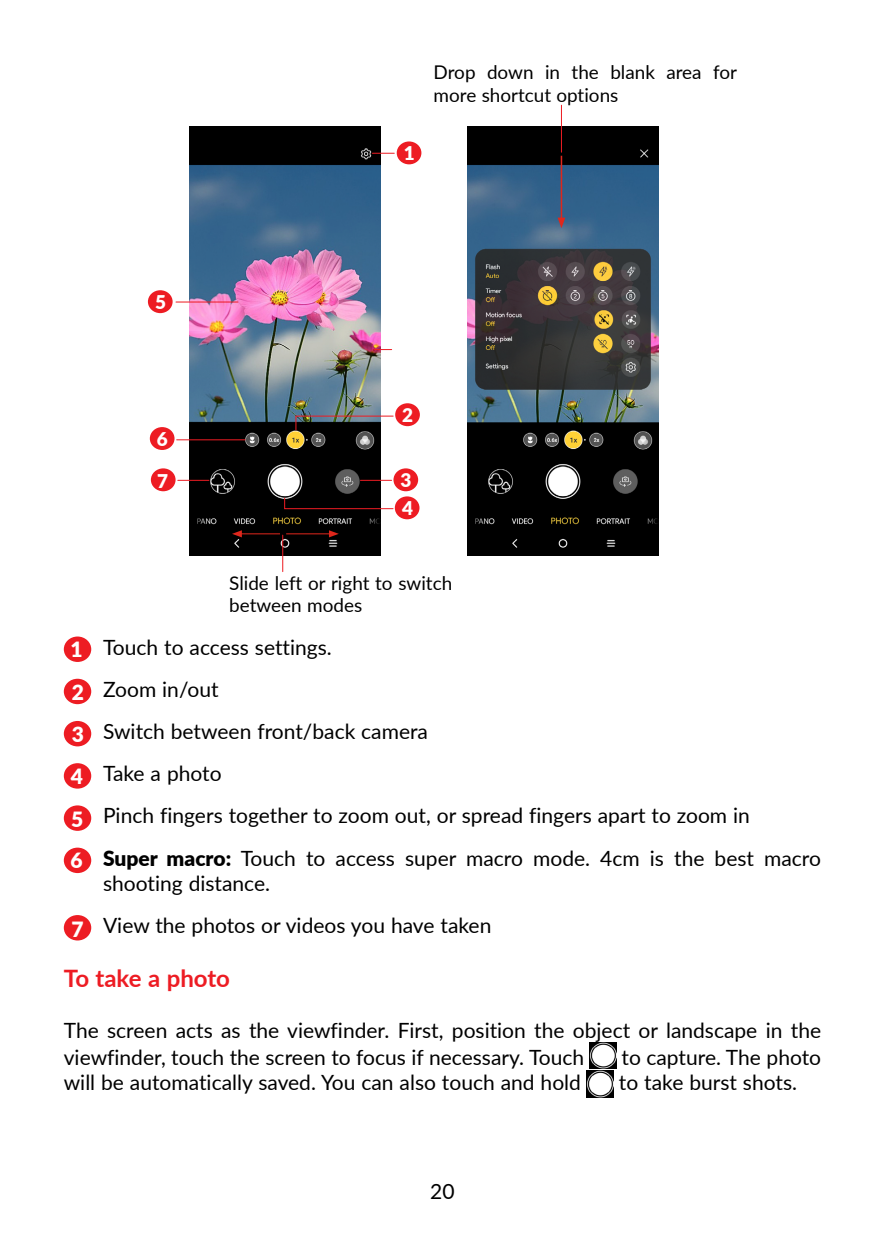
<style>
.page{position:relative;width:885px;height:1259px;background:#fff}
.page>*{position:absolute;margin:0;border:0;box-sizing:border-box;transform-origin:0 0}
.Heading_2{font:700 24px "Lato";color:#ed1c23}
.Body{font:21px/25.2px "Lato";color:#000}
.Body-2{font:900 21px "Lato";color:#fff}
.Body-3{font:18.9px/22.6px "Lato";color:#000}
.Body-4{font:900 18.9px "Lato";color:#fff}
.s1{font-weight:900}
</style>
<div class="page">
<img style="left:189px;top:126px;width:191px;height:429px">
<hr style="left:360px;top:480px;width:31px;height:1px;background:#ed1c23">
<hr style="left:177px;top:439px;width:68px;height:1px;background:#ed1c23">
<hr style="left:176px;top:301px;width:62px;height:1px;background:#ed1c23">
<svg style="left:295px;top:415px;width:99px;height:16px;background:#4f4a4c"></svg>
<div style="left:396px;top:141px;width:25px;height:23px;background:#ed1c23;border-radius:50%"></div>
<svg style="left:372px;top:153px;width:22px;height:1px"></svg>
<svg style="left:283px;top:497px;width:111px;height:13px"></svg>
<svg style="left:374px;top:349px;width:17px;height:1px"></svg>
<div style="left:395px;top:403px;width:25px;height:23px;background:#ed1c23;border-radius:50%"></div>
<div style="left:393px;top:468px;width:25px;height:23px;background:#ed1c23;border-radius:50%"></div>
<div style="left:395px;top:496px;width:24px;height:23px;background:#ed1c23;border-radius:50%"></div>
<div style="left:148px;top:290px;width:24px;height:23px;background:#ed1c23;border-radius:50%"></div>
<div style="left:150px;top:427px;width:24px;height:23px;background:#ed1c23;border-radius:50%"></div>
<div style="left:151px;top:468px;width:24px;height:23px;background:#ed1c23;border-radius:50%"></div>
<hr style="left:178px;top:480px;width:31px;height:1px;background:#ed1c23">
<img style="left:467px;top:126px;width:191px;height:429px">
<hr style="left:560px;top:156px;width:2px;height:64px;background:#df271c">
<svg style="left:557px;top:218px;width:8px;height:10px"></svg>
<hr style="left:561px;top:105px;width:1px;height:47px;background:#ed1c23">
<hr style="left:239px;top:533px;width:41px;height:1px;background:#df271c">
<svg style="left:232px;top:530px;width:10px;height:7px"></svg>
<hr style="left:286px;top:533px;width:45px;height:1px;background:#df271c">
<svg style="left:329px;top:530px;width:10px;height:7px"></svg>
<hr style="left:282px;top:535px;width:1px;height:36px;background:#ed1c23">
<div style="left:64px;top:636px;width:27px;height:26px;background:#ed1c23;border-radius:50%"></div>
<div style="left:64px;top:679px;width:27px;height:25px;background:#ed1c23;border-radius:50%"></div>
<div style="left:64px;top:721px;width:27px;height:25px;background:#ed1c23;border-radius:50%"></div>
<div style="left:64px;top:763px;width:27px;height:25px;background:#ed1c23;border-radius:50%"></div>
<div style="left:64px;top:805px;width:27px;height:26px;background:#ed1c23;border-radius:50%"></div>
<div style="left:64px;top:847px;width:27px;height:26px;background:#ed1c23;border-radius:50%"></div>
<div style="left:64px;top:915px;width:27px;height:25px;background:#ed1c23;border-radius:50%"></div>
<img style="left:589px;top:1042px;width:27px;height:26px">
<img style="left:586px;top:1070px;width:27px;height:27px">
<p class="Body-4" style="left:155px;top:288px;width:12px">5</p>
<p class="Body-4" style="left:157px;top:425px;width:12px">6</p>
<p class="Body-4" style="left:157px;top:466px;width:12px">7</p>
<p class="Body-4" style="left:403px;top:139px;width:12px">1</p>
<p class="Body-3" style="left:433px;top:60px;width:305px">Drop down in the blank area for more shortcut options</p>
<p class="Body-4" style="left:402px;top:400px;width:12px">2</p>
<p class="Body-4" style="left:400px;top:466px;width:12px">3</p>
<p class="Body-4" style="left:402px;top:494px;width:12px">4</p>
<p class="Body-3" style="left:229px;top:570px;width:224px">Slide left or right to switch between modes</p>
<p class="Body-2" style="left:71px;top:634px;width:14px">1</p>
<p class="Body" style="left:103px;top:633px;width:230px">Touch to access settings.</p>
<p class="Body-2" style="left:72px;top:676px;width:14px">2</p>
<p class="Body" style="left:103px;top:675px;width:117px">Zoom in/out</p>
<p class="Body-2" style="left:72px;top:719px;width:14px">3</p>
<p class="Body" style="left:103px;top:718px;width:326px">Switch between front/back camera</p>
<p class="Body-2" style="left:71px;top:760px;width:14px">4</p>
<p class="Body" style="left:103px;top:760px;width:120px">Take a photo</p>
<p class="Body-2" style="left:71px;top:803px;width:14px">5</p>
<p class="Body" style="left:103px;top:802px;width:648px">Pinch fingers together to zoom out, or spread fingers apart to zoom in</p>
<p class="Body-2" style="left:71px;top:845px;width:14px">6</p>
<p class="Body" style="left:103px;top:844px;width:719px"><span class="s1">Super macro:</span> Touch to access super macro mode. 4cm is the best macro shooting distance.</p>
<p class="Body-2" style="left:71px;top:913px;width:14px">7</p>
<p class="Body" style="left:103px;top:912px;width:390px">View the photos or videos you have taken</p>
<p class="Heading_2" style="left:64px;top:961px;width:168px">To take a photo</p>
<p class="Body" style="left:64px;top:1016px;width:758px;line-height:26.4px">The screen acts as the viewfinder. First, position the object or landscape in the viewfinder, touch the screen to focus if necessary. Touch</p>
<p class="Body" style="left:621px;top:1043px;width:201px">to capture. The photo</p>
<p class="Body" style="left:64px;top:1068px;width:518px">will be automatically saved. You can also touch and hold</p>
<p class="Body" style="left:619px;top:1068px;width:180px">to take burst shots.</p>
<p class="Body" style="left:430px;top:1178px;width:26px">20</p>
</div>
